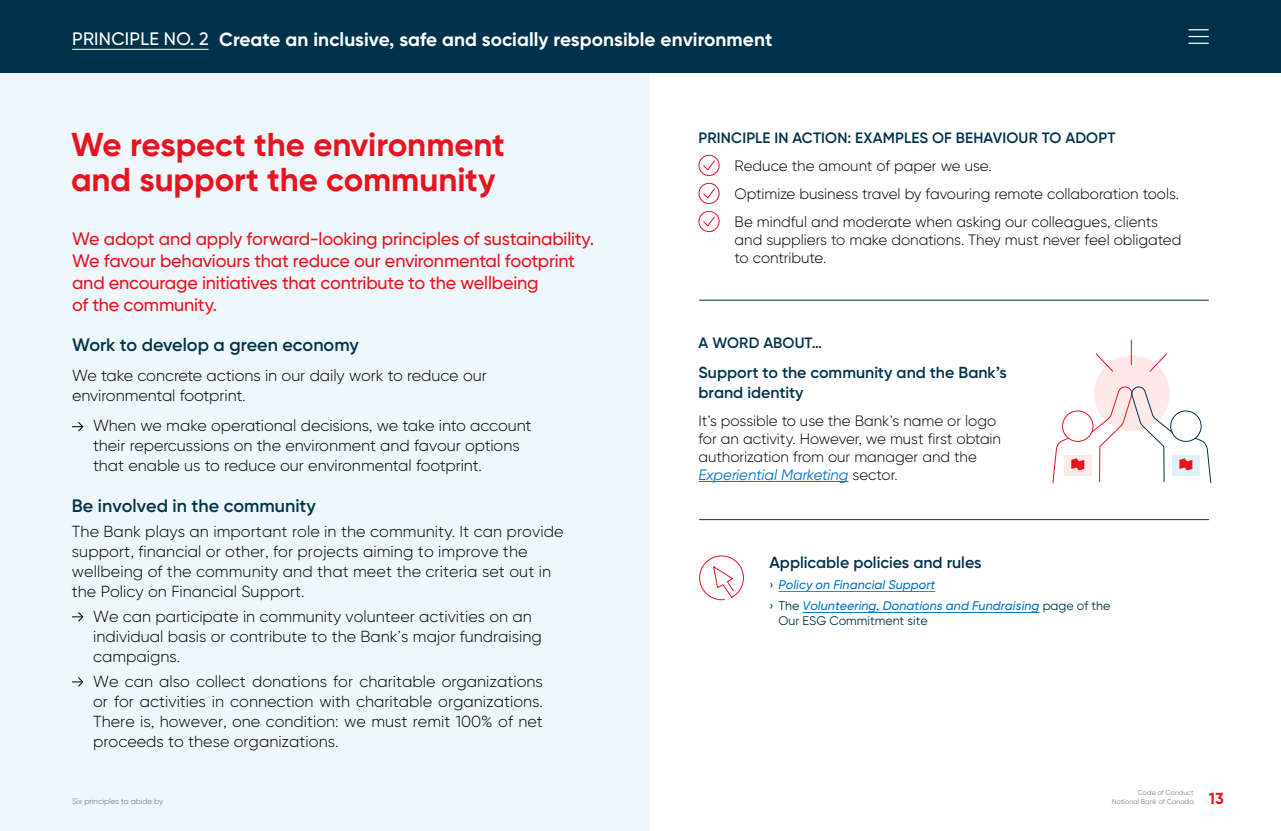
<style>
.page{position:relative;width:1281px;height:831px;background:#fff}
.page>*{position:absolute;margin:0;border:0;box-sizing:border-box;transform-origin:0 0}
.t1{font:700 33px/35px "Gilroy BN";letter-spacing:-.005em;color:#e7131f}
.t2{font:700 19px "Gilroy BN";letter-spacing:.005em;color:#fff}
.t3{font:500 18px/22px "Gilroy BN";letter-spacing:-.01em;color:#e7131f}
.t4{font:600 18px "Gilroy BN";color:#00334b}
.t5{font:300 16px/20px "Gilroy BN";color:#000}
.t6{font:600 16px/20px "Gilroy BN";color:#00334b}
.t7{font:700 16px "Gilroy BN";color:#e7131f}
.t8{font:300 15px/18px "Gilroy BN";letter-spacing:-.005em;color:#000}
.t9{font:600 15px "Gilroy BN";letter-spacing:.01em;color:#00334b}
.t10{font:italic 500 12.5px/20.9px "Gilroy BN";letter-spacing:.005em;color:#0073c9}
.t11{font:12.5px "Gilroy BN";color:#00334b}
.t12{font:8px "Gilroy BN";color:#808387}
.t13{font:7px "Gilroy BN";color:#808387}
.s1{font-weight:500;font-size:18px}
.s2{font-weight:400;font-style:italic;color:#0073c9}
.s3{font-weight:400;font-style:normal;color:#00334b}
</style>
<div class="page">
<div style="left:0;top:72px;width:649px;height:758px;background:#eef7fa"></div>
<div style="left:0;top:0;width:1280px;height:72px;background:#00334b"></div>
<hr style="left:72px;top:49px;width:136px;height:1px;background:#fff">
<svg style="left:1188px;top:29px;width:20px;height:1px"></svg>
<svg style="left:1188px;top:36px;width:20px;height:1px"></svg>
<svg style="left:1188px;top:43px;width:20px;height:1px"></svg>
<div style="left:1093px;top:355px;width:76px;height:76px;background:#fce9e8;border-radius:50%"></div>
<svg style="left:72px;top:422px;width:12px;height:10px"></svg>
<svg style="left:72px;top:612px;width:12px;height:10px"></svg>
<svg style="left:72px;top:677px;width:12px;height:10px"></svg>
<svg style="left:703px;top:160px;width:12px;height:11px"></svg>
<div style="left:698px;top:155px;width:21px;height:21px;border:1px solid #e7131f;border-radius:50%"></div>
<svg style="left:703px;top:188px;width:12px;height:11px"></svg>
<div style="left:698px;top:183px;width:21px;height:21px;border:1px solid #e7131f;border-radius:50%"></div>
<svg style="left:703px;top:216px;width:12px;height:11px"></svg>
<div style="left:698px;top:211px;width:21px;height:21px;border:1px solid #e7131f;border-radius:50%"></div>
<hr style="left:698px;top:481px;width:150px;height:1px;background:#0073c9">
<hr style="left:802px;top:612px;width:237px;height:1px;background:#0073c9">
<hr style="left:778px;top:591px;width:157px;height:1px;background:#0073c9">
<svg style="left:699px;top:555px;width:45px;height:45px"></svg>
<svg style="left:1052px;top:386px;width:159px;height:97px"></svg>
<svg style="left:1095px;top:339px;width:72px;height:33px"></svg>
<hr style="left:699px;top:300px;width:509px;height:1px;background:#00334b">
<hr style="left:699px;top:519px;width:509px;height:1px;background:#00334b">
<p class="t2" style="left:72px;top:27px;width:701px"><span class="s1">PRINCIPLE NO. 2</span> Create an inclusive, safe and socially responsible environment</p>
<h1 class="t1" style="left:71px;top:127px;width:435px">We respect the environment and support the community</h1>
<p class="t9" style="left:698px;top:128px;width:418px">PRINCIPLE IN ACTION: EXAMPLES OF BEHAVIOUR TO ADOPT</p>
<p class="t8" style="left:734px;top:151px;width:446px;line-height:28px">Reduce the amount of paper we use.<br>Optimize business travel by favouring remote collaboration tools.<br>Be mindful and moderate when asking our colleagues, clients</p>
<p class="t8" style="left:734px;top:230px;width:448px">and suppliers to make donations. They must never feel obligated to contribute.</p>
<p class="t3" style="left:72px;top:227px;width:523px">We adopt and apply forward-looking principles of sustainability.<br>We favour behaviours that reduce our environmental footprint and encourage initiatives that contribute to the wellbeing<br>of the community.</p>
<p class="t4" style="left:72px;top:333px;width:288px">Work to develop a green economy</p>
<p class="t5" style="left:72px;top:365px;width:416px">We take concrete actions in our daily work to reduce our environmental footprint.</p>
<p class="t5" style="left:93px;top:415px;width:440px">When we make operational decisions, we take into account their repercussions on the environment and favour options that enable us to reduce our environmental footprint.</p>
<p class="t4" style="left:72px;top:494px;width:245px">Be involved in the community</p>
<p class="t5" style="left:72px;top:520px;width:493px">The Bank plays an important role in the community. It can provide support, financial or other, for projects aiming to improve the wellbeing of the community and that meet the criteria set out in the Policy on Financial Support.</p>
<p class="t5" style="left:93px;top:605px;width:450px">We can participate in community volunteer activities on an individual basis or contribute to the Bank’s major fundraising campaigns.</p>
<p class="t5" style="left:93px;top:670px;width:451px;text-align:justify">We can also collect donations for charitable organizations or for activities in connection with charitable organizations.<br>There is, however, one condition: we must remit 100% of net proceeds to these organizations.</p>
<p class="t9" style="left:698px;top:333px;width:125px">A WORD ABOUT…</p>
<p class="t6" style="left:698px;top:362px;width:309px">Support to the community and the Bank’s brand identity</p>
<p class="t8" style="left:698px;top:411px;width:304px">It’s possible to use the Bank’s name or logo for an activity. However, we must first obtain authorization from our manager and the <span class="s2">Experiential Marketing</span> sector.</p>
<p class="t6" style="left:769px;top:552px;width:214px">Applicable policies and rules</p>
<p class="t10" style="left:769px;top:574px;width:342px"><span class="s3">›</span> Policy on Financial Support<br><span class="s3">› The</span> Volunteering, Donations and Fundraising <span class="s3">page of the</span></p>
<p class="t11" style="left:778px;top:613px;width:151px">Our ESG Commitment site</p>
<p class="t13" style="left:1137px;top:788px;width:57px">Code of Conduct</p>
<p class="t12" style="left:72px;top:795px;width:93px">Six principles to abide by</p>
<p class="t13" style="left:1111px;top:796px;width:83px">National Bank of Canada</p>
<p class="t7" style="left:1208px;top:788px;width:16px">13</p>
</div>
